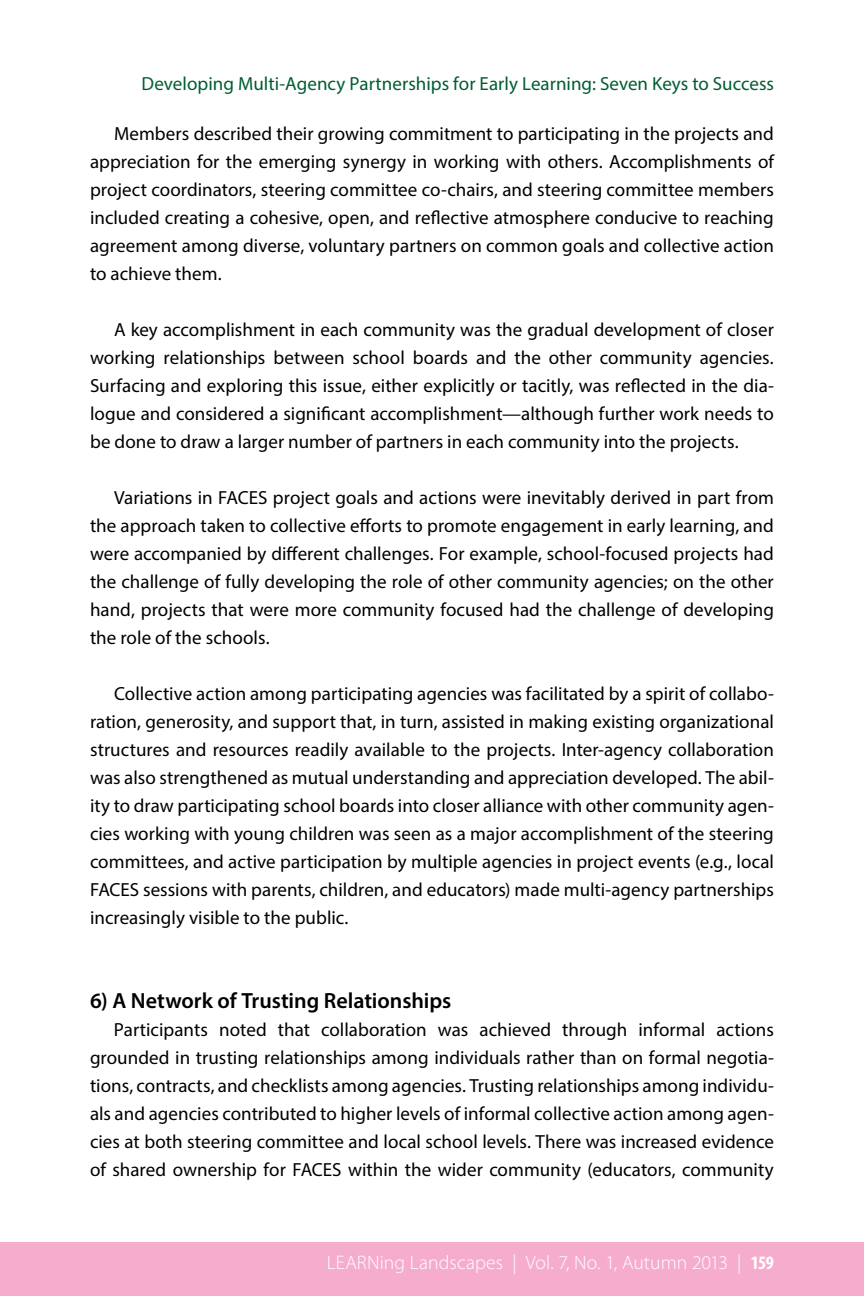
<style>
.page{position:relative;width:864px;height:1296px;background:#fff}
.page>*{position:absolute;margin:0;border:0;box-sizing:border-box;transform-origin:0 0}
.t1{font:600 22px "Myriad Pro";letter-spacing:-.005em;color:#000}
.t2{font:300 19.6px "Myriad Pro";letter-spacing:.005em;color:#fff}
.t3{font:19px/28px "Myriad Pro";color:#000;text-align:justify}
.t4{font:19px "Myriad Pro";color:#005e31}
.s1{font-weight:700;font-stretch:condensed;font-size:19px}
</style>
<div class="page">
<div style="left:0;top:1242px;width:864px;height:54px;background:#f6adcd"></div>
<p class="t4" style="left:142px;top:72px;width:634px">Developing Multi-Agency Partnerships for Early Learning: Seven Keys to Success</p>
<p class="t3" style="left:90px;top:120px;width:686px;text-indent:24px">Members described their growing commitment to participating in the projects and appreciation for the emerging synergy in working with others. Accomplishments of project coordinators, steering committee co-chairs, and steering committee members included creating a cohesive, open, and reflective atmosphere conducive to reaching agreement among diverse, voluntary partners on common goals and collective action to achieve them.</p>
<p class="t3" style="left:90px;top:316px;width:685px;text-indent:24px">A key accomplishment in each community was the gradual development of closer working relationships between school boards and the other community agencies.<br>Surfacing and exploring this issue, either explicitly or tacitly, was reflected in the dia&shy;logue and considered a significant accomplishment—although further work needs to be done to draw a larger number of partners in each community into the projects.</p>
<p class="t3" style="left:90px;top:484px;width:686px;text-indent:24px">Variations in FACES project goals and actions were inevitably derived in part from the approach taken to collective efforts to promote engagement in early learning, and were accompanied by different challenges. For example, school-focused projects had the challenge of fully developing the role of other community agencies; on the other hand, projects that were more community focused had the challenge of developing the role of the schools.</p>
<p class="t3" style="left:90px;top:680px;width:686px;text-indent:24px">Collective action among participating agencies was facilitated by a spirit of collabo&shy;ration, generosity, and support that, in turn, assisted in making existing organizational structures and resources readily available to the projects. Inter-agency collaboration was also strengthened as mutual understanding and appreciation developed. The abil&shy;ity to draw participating school boards into closer alliance with other community agen&shy;cies working with young children was seen as a major accomplishment of the steering committees, and active participation by multiple agencies in project events (e.g., local FACES sessions with parents, children, and educators) made multi-agency partnerships increasingly visible to the public.</p>
<p class="t1" style="left:90px;top:987px;width:363px">6) A Network of Trusting Relationships</p>
<p class="t3" style="left:90px;top:1016px;width:686px;text-indent:24px">Participants noted that collaboration was achieved through informal actions grounded in trusting relationships among individuals rather than on formal negotia&shy;tions, contracts, and checklists among agencies. Trusting relationships among individu&shy;als and agencies contributed to higher levels of informal collective action among agen&shy;cies at both steering committee and local school levels. There was increased evidence of shared ownership for FACES within the wider community (educators, community</p>
<p class="t2" style="left:327px;top:1252px;width:449px">LEARNing Landscapes | Vol. 7, No. 1, Autumn 2013 | <span class="s1">159</span></p>
</div>
